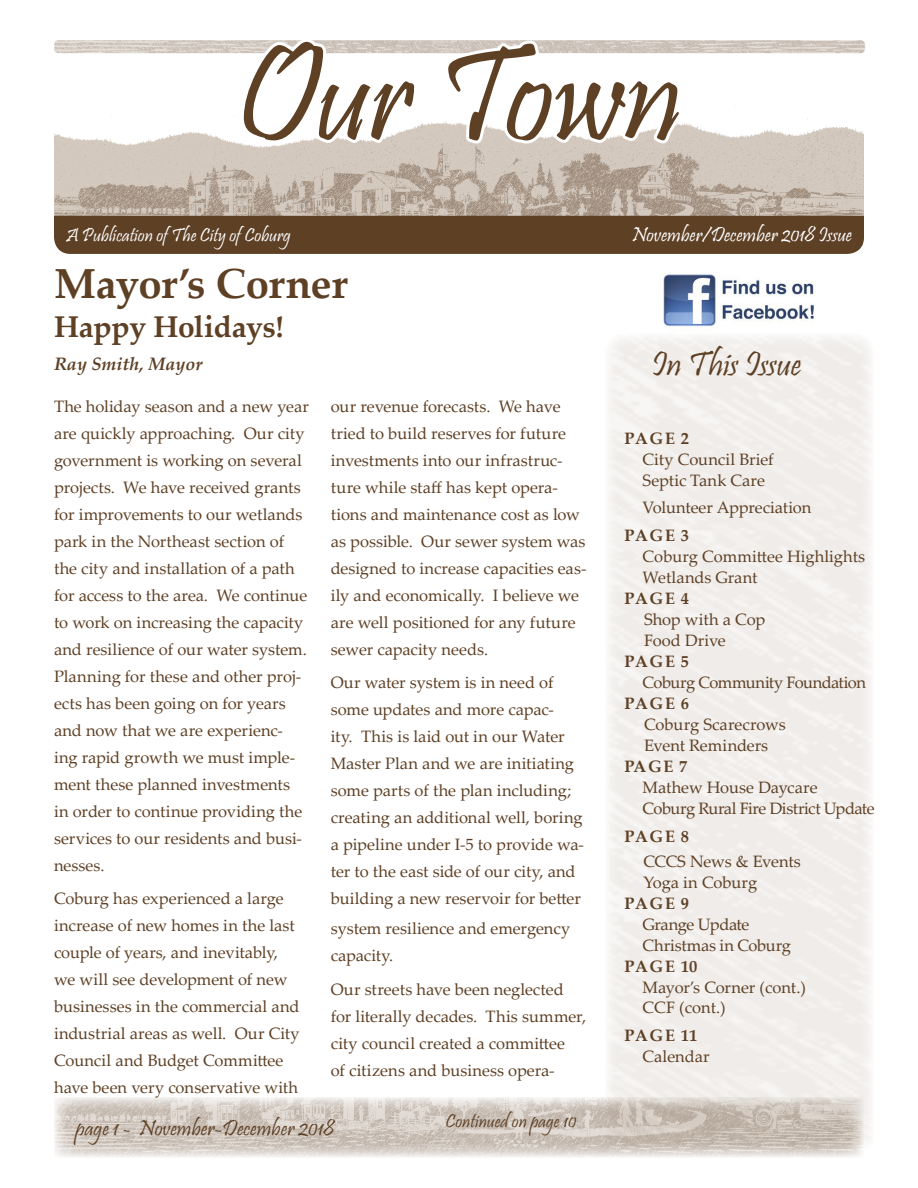
<style>
.page{position:relative;width:918px;height:1188px;background:#fff}
.page>*{position:absolute;margin:0;border:0;box-sizing:border-box;transform-origin:0 0}
.t1{font:139.5px "Pristina";letter-spacing:-.01em;color:#5e4025}
.HEADING{font:700 42px "Palatino Linotype";letter-spacing:-.015em;color:#5e4025}
.t2{font:36px "Pristina";letter-spacing:-.005em;color:#5e4025}
.HEADING-2{font:700 30px "Palatino Linotype";letter-spacing:-.01em;color:#5e4025}
.t3{font:22.5px "Pristina";color:#5e4025}
.t4{font:21px "Pristina";color:#fff}
.t5{font:19.5px "Pristina";color:#fff}
.t6{font:19.5px "Pristina";letter-spacing:.005em;color:#5e4025}
.HEADING-3{font:italic 700 18px "Palatino Linotype";color:#5e4025}
.Article_Text{font:16.5px/27px "Palatino Linotype";letter-spacing:-.005em;color:#5e4025}
.Article_Text-2{font:16.5px "Palatino Linotype";letter-spacing:-.035em;color:#5e4025}
.Article_Text-3{font:700 16.5px "Palatino Linotype";letter-spacing:.1em;color:#5e4025}
.Article_Text-4{font:16.5px "Palatino Linotype";letter-spacing:-.03em;color:#5e4025}
</style>
<div class="page">
<img style="left:54px;top:1097px;width:808px;height:60px">
<img style="left:54px;top:40px;width:811px;height:13px">
<img style="left:54px;top:105px;width:810px;height:111px">
<div style="left:54px;top:216px;width:810px;height:38px;background:#5e4025"></div>
<svg style="left:238px;top:40px;width:183px;height:138px"></svg>
<svg style="left:445px;top:40px;width:240px;height:156px"></svg>
<div style="left:54px;top:227px;width:810px;height:7px;background:#5e4025"></div>
<img style="left:663px;top:274px;width:151px;height:53px">
<p class="t1" style="left:235px;top:18px;width:449px">Our Town</p>
<p class="t5" style="left:66px;top:224px;width:226px">A Publication of The City of Coburg</p>
<p class="t4" style="left:632px;top:223px;width:222px">November/December 2018 Issue</p>
<p class="HEADING" style="left:54px;top:254px;width:295px">Mayor’s Corner</p>
<p class="HEADING-2" style="left:54px;top:306px;width:232px">Happy Holidays!</p>
<p class="HEADING-3" style="left:54px;top:351px;width:150px">Ray Smith, Mayor</p>
<p class="t2" style="left:652px;top:344px;width:151px">In This Issue</p>
<p class="Article_Text" style="left:54px;top:392px;width:256px">The holiday season and a new year are quickly approaching. Our city government is working on several projects. We have received grants for improvements to our wetlands park in the Northeast section of the city and installation of a path for access to the area. We continue to work on increasing the capacity and resilience of our water system.<br>Planning for these and other proj&shy;ects has been going on for years and now that we are experienc&shy;ing rapid growth we must imple&shy;ment these planned investments in order to continue providing the services to our residents and busi&shy;nesses.</p>
<p class="Article_Text" style="left:54px;top:885px;width:247px">Coburg has experienced a large increase of new homes in the last couple of years, and inevitably, we will see development of new businesses in the commercial and industrial areas as well. Our City<br>Council and Budget Committee have been very conservative with</p>
<p class="Article_Text" style="left:331px;top:392px;width:257px">our revenue forecasts. We have tried to build reserves for future investments into our infrastruc&shy;ture while staff has kept opera&shy;tions and maintenance cost as low as possible. Our sewer system was designed to increase capacities eas&shy;ily and economically. I believe we are well positioned for any future sewer capacity needs.</p>
<p class="Article_Text" style="left:331px;top:669px;width:255px">Our water system is in need of some updates and more capac-<br>ity. This is laid out in our Water<br>Master Plan and we are initiating some parts of the plan including; creating an additional well, boring a pipeline under I-5 to provide wa&shy;ter to the east side of our city, and building a new reservoir for better</p>
<p class="Article_Text" style="left:331px;top:915px;width:241px">system resilience and emergency capacity.</p>
<p class="Article_Text" style="left:331px;top:975px;width:257px">Our streets have been neglected for literally decades. This summer, city council created a committee<br>of citizens and business opera-</p>
<h3 class="t3" style="left:76px;top:1116px;width:260px">page 1 - November-December 2018</h3>
<p class="t6" style="left:445px;top:1110px;width:133px">Continued on page 10</p>
<p class="Article_Text-3" style="left:625px;top:426px;width:66px">PAGE 2</p>
<p class="Article_Text" style="left:643px;top:445px;width:133px">City Council Brief</p>
<p class="Article_Text" style="left:643px;top:466px;width:124px">Septic Tank Care</p>
<p class="Article_Text" style="left:643px;top:494px;width:170px">Volunteer Appreciation</p>
<p class="Article_Text-3" style="left:625px;top:524px;width:66px">PAGE 3</p>
<p class="Article_Text" style="left:643px;top:542px;width:224px">Coburg Committee Highlights</p>
<p class="Article_Text" style="left:643px;top:563px;width:116px">Wetlands Grant</p>
<p class="Article_Text-3" style="left:625px;top:587px;width:66px">PAGE 4</p>
<p class="Article_Text" style="left:644px;top:605px;width:123px">Shop with a Cop</p>
<p class="Article_Text" style="left:644px;top:626px;width:83px">Food Drive</p>
<p class="Article_Text-3" style="left:625px;top:650px;width:66px">PAGE 5</p>
<p class="Article_Text-2" style="left:643px;top:671px;width:225px">Coburg Community Foundation</p>
<p class="Article_Text-3" style="left:625px;top:692px;width:66px">PAGE 6</p>
<p class="Article_Text" style="left:644px;top:710px;width:143px">Coburg Scarecrows</p>
<p class="Article_Text" style="left:644px;top:731px;width:126px">Event Reminders</p>
<p class="Article_Text-3" style="left:625px;top:755px;width:64px">PAGE 7</p>
<p class="Article_Text" style="left:643px;top:773px;width:176px">Mathew House Daycare</p>
<p class="Article_Text-2" style="left:643px;top:797px;width:233px">Coburg Rural Fire District Update</p>
<p class="Article_Text-3" style="left:625px;top:824px;width:66px">PAGE 8</p>
<p class="Article_Text" style="left:643px;top:848px;width:159px">CCCS News &amp; Events</p>
<p class="Article_Text" style="left:643px;top:869px;width:115px">Yoga in Coburg</p>
<p class="Article_Text-3" style="left:625px;top:892px;width:66px">PAGE 9</p>
<p class="Article_Text-4" style="left:643px;top:913px;width:108px">Grange Update</p>
<p class="Article_Text" style="left:643px;top:932px;width:150px">Christmas in Coburg</p>
<p class="Article_Text-3" style="left:625px;top:955px;width:74px">PAGE 10</p>
<p class="Article_Text" style="left:643px;top:974px;width:165px">Mayor’s Corner (cont.)</p>
<p class="Article_Text" style="left:643px;top:993px;width:85px">CCF (cont.)</p>
<p class="Article_Text-3" style="left:625px;top:1023px;width:74px">PAGE 11</p>
<p class="Article_Text" style="left:643px;top:1042px;width:69px">Calendar</p>
</div>
